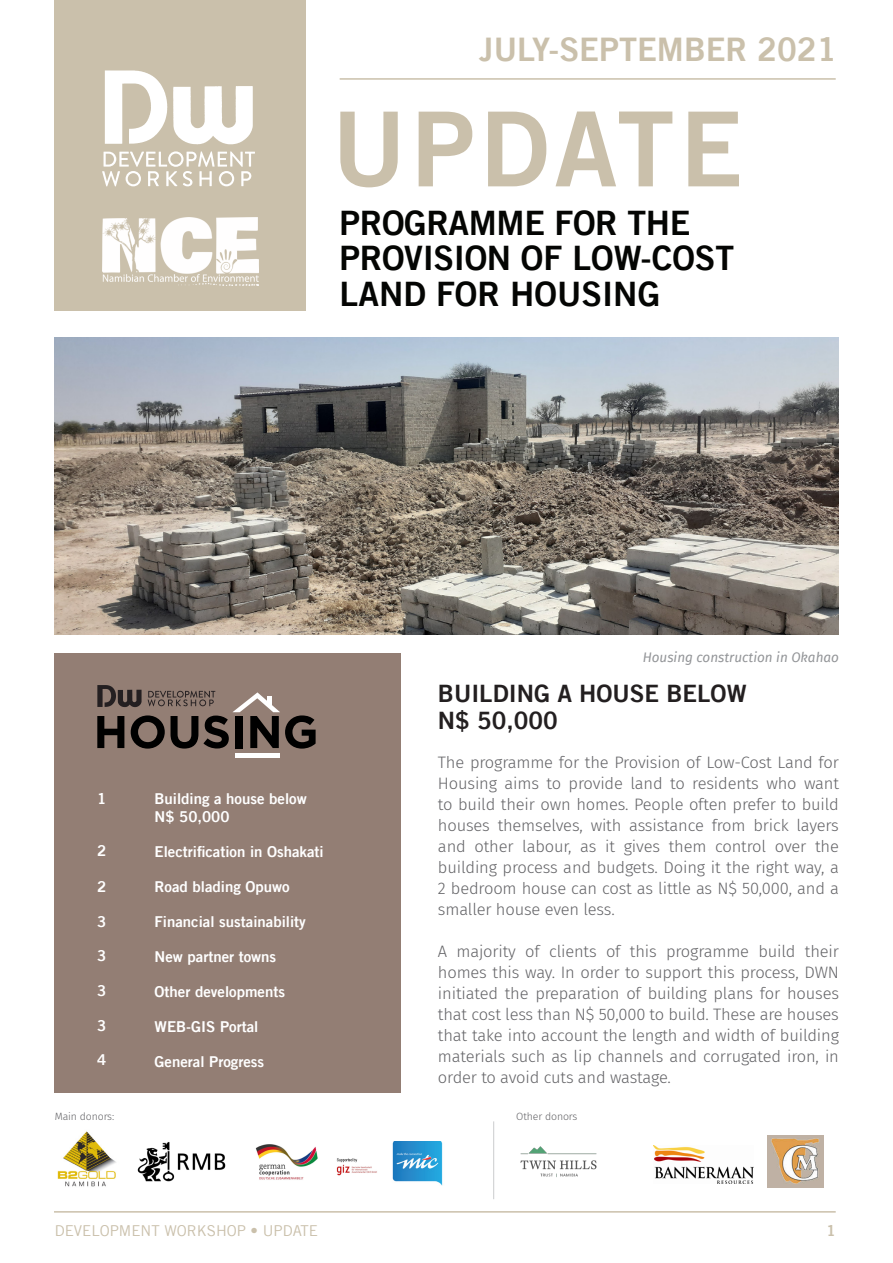
<style>
.page{position:relative;width:893px;height:1263px;background:#fff}
.page>*{position:absolute;margin:0;border:0;box-sizing:border-box;transform-origin:0 0}
.t1{font:103.5px "Trade Gothic LT Bold Two";letter-spacing:.05em;color:#cac0ab}
.t2{font:33.75px/35.5px "Trade Gothic LT Bold Two";letter-spacing:-.01em;color:#040503}
.t3{font:32.55px "Trade Gothic LT Bold Two";color:#cac0ab}
.t4{font:24px/27px "Trade Gothic LT Bold Two";color:#231f20}
.t5{font:300 16.5px/21px "Fira Sans";letter-spacing:-.01em;color:#636366;text-align:justify}
.t6{font:15px/18px "Trade Gothic LT Bold Two";color:#fff}
.t7{font:15px "Trade Gothic LT";color:#cac0ab}
.t8{font:15px "Trade Gothic LT Bold Two";color:#cac0ab}
.t9{font:italic 13.5px "Fira Sans";color:#939598}
.t10{font:300 10.5px "Fira Sans";letter-spacing:-.01em;color:#636366}
</style>
<div class="page">
<div style="left:55px;top:0;width:251px;height:310px;background:#cac0ab"></div>
<img style="left:54px;top:337px;width:785px;height:298px">
<svg style="left:105px;top:70px;width:62px;height:74px"></svg>
<svg style="left:173px;top:86px;width:80px;height:58px"></svg>
<svg style="left:102px;top:151px;width:153px;height:35px"></svg>
<hr style="left:340px;top:78px;width:496px;height:2px;background:#cac0ab">
<hr style="left:54px;top:1211px;width:782px;height:1px;background:#cac0ab">
<div style="left:55px;top:653px;width:346px;height:440px;background:#937e74"></div>
<img style="left:102px;top:218px;width:157px;height:68px">
<svg style="left:97px;top:685px;width:219px;height:64px"></svg>
<hr style="left:235px;top:753px;width:44px;height:4px;background:#fff">
<img style="left:57px;top:1131px;width:59px;height:56px">
<img style="left:255px;top:1144px;width:122px;height:36px">
<img style="left:137px;top:1142px;width:89px;height:40px">
<img style="left:392px;top:1141px;width:51px;height:45px">
<img style="left:767px;top:1135px;width:56px;height:52px">
<img style="left:653px;top:1145px;width:100px;height:38px">
<img style="left:520px;top:1146px;width:77px;height:31px">
<hr style="left:493px;top:1121px;width:1px;height:78px;background:#cbccce">
<p class="t3" style="left:479px;top:29px;width:359px">JULY-SEPTEMBER 2021</p>
<p class="t1" style="left:332px;top:85px;width:413px">UPDATE</p>
<p class="t2" style="left:340px;top:204px;width:396px">PROGRAMME FOR THE<br>PROVISION OF LOW-COST<br>LAND FOR HOUSING</p>
<p class="t6" style="left:97px;top:789px;width:11px">1</p>
<p class="t6" style="left:97px;top:842px;width:11px">2</p>
<p class="t6" style="left:97px;top:877px;width:11px">2</p>
<p class="t6" style="left:97px;top:913px;width:11px">3</p>
<p class="t6" style="left:97px;top:946px;width:11px">3</p>
<p class="t6" style="left:97px;top:982px;width:11px">3</p>
<p class="t6" style="left:97px;top:1016px;width:11px">3</p>
<p class="t6" style="left:97px;top:1051px;width:11px">4</p>
<p class="t6" style="left:155px;top:789px;width:154px">Building a house below<br>N$ 50,000</p>
<p class="t6" style="left:155px;top:842px;width:171px">Electrification in Oshakati</p>
<p class="t6" style="left:155px;top:877px;width:137px">Road blading Opuwo</p>
<p class="t6" style="left:155px;top:912px;width:153px">Financial sustainability</p>
<p class="t6" style="left:155px;top:947px;width:123px">New partner towns</p>
<p class="t6" style="left:155px;top:982px;width:132px">Other developments</p>
<p class="t6" style="left:155px;top:1017px;width:105px">WEB-GIS Portal</p>
<p class="t6" style="left:155px;top:1052px;width:111px">General Progress</p>
<p class="t9" style="left:643px;top:647px;width:198px">Housing construction in Okahao</p>
<p class="t4" style="left:438px;top:680px;width:310px">BUILDING A HOUSE BELOW<br>N$ 50,000</p>
<p class="t5" style="left:438px;top:752px;width:403px">The programme for the Provision of Low-Cost Land for Housing aims to provide land to residents who want to build their own homes. People often prefer to build houses themselves, with assistance from brick layers and other labour, as it gives them control over the building process and budgets. Doing it the right way, a 2 bedroom house can cost as little as N$ 50,000, and a smaller house even less.</p>
<p class="t5" style="left:438px;top:941px;width:403px">A majority of clients of this programme build their homes this way. In order to support this process, DWN initiated the preparation of building plans for houses that cost less than N$ 50,000 to build. These are houses that take into account the length and width of building materials such as lip channels and corrugated iron, in order to avoid cuts and wastage.</p>
<p class="t10" style="left:55px;top:1108px;width:61px">Main donors:</p>
<p class="t10" style="left:516px;top:1108px;width:63px">Other donors</p>
<p class="t7" style="left:55px;top:1221px;width:265px">DEVELOPMENT WORKSHOP • UPDATE</p>
<p class="t8" style="left:826px;top:1221px;width:11px">1</p>
</div>
